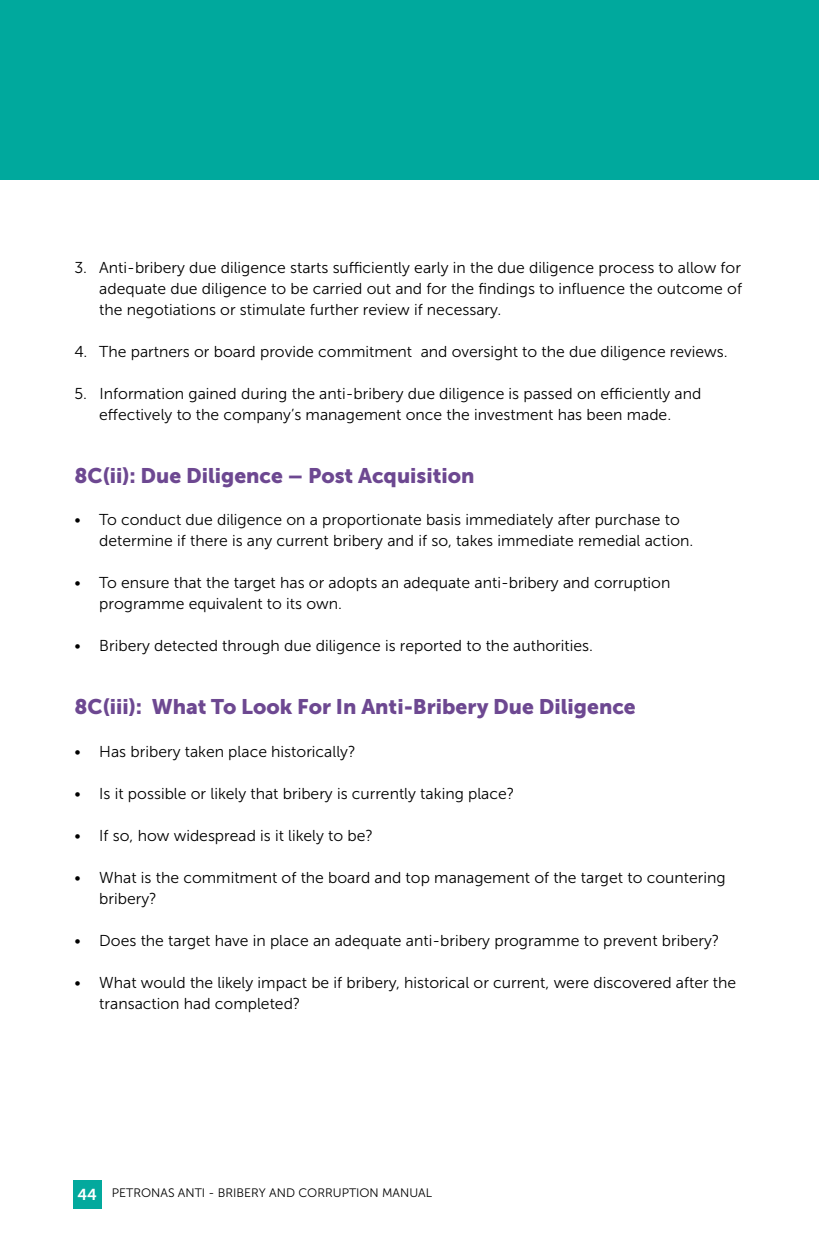
<style>
.page{position:relative;width:819px;height:1241px;background:#fff}
.page>*{position:absolute;margin:0;border:0;box-sizing:border-box;transform-origin:0 0}
.t1{font:21px "Museo Sans 900";color:#6d4891}
.t2{font:15.75px/21px "Museo Sans 300";color:#000}
.t3{font:12.25px "Museo Sans 300";color:#000}
.s1{font-family:"Museo Sans 700";font-size:15.75px;color:#fff}
</style>
<div class="page">
<div style="left:0;top:0;width:819px;height:180px;background:#00a99d"></div>
<div style="left:73px;top:1179px;width:28px;height:28px;background:#03a99d"></div>
<p class="t2" style="left:99px;top:257px;width:644px;text-align:justify;text-indent:-25px">3. Anti-bribery due diligence starts sufficiently early in the due diligence process to allow for adequate due diligence to be carried out and for the findings to influence the outcome of the negotiations or stimulate further review if necessary.</p>
<p class="t2" style="left:74px;top:341px;width:654px">4. The partners or board provide commitment and oversight to the due diligence reviews.</p>
<p class="t2" style="left:74px;top:383px;width:628px;text-align:center">5. Information gained during the anti-bribery due diligence is passed on efficiently and effectively to the company’s management once the investment has been made.</p>
<h1 class="t1" style="left:74px;top:464px;width:401px">8C(ii): Due Diligence – Post Acquisition</h1>
<p class="t2" style="left:99px;top:509px;width:595px;text-indent:-25px">• To conduct due diligence on a proportionate basis immediately after purchase to determine if there is any current bribery and if so, takes immediate remedial action.</p>
<p class="t2" style="left:99px;top:572px;width:572px;text-indent:-25px">• To ensure that the target has or adopts an adequate anti-bribery and corruption programme equivalent to its own.</p>
<p class="t2" style="left:74px;top:635px;width:520px">• Bribery detected through due diligence is reported to the authorities.</p>
<h1 class="t1" style="left:74px;top:695px;width:563px">8C(iii): What To Look For In Anti-Bribery Due Diligence</h1>
<p class="t2" style="left:74px;top:740px;width:283px">• Has bribery taken place historically?</p>
<p class="t2" style="left:74px;top:782px;width:441px">• Is it possible or likely that bribery is currently taking place?</p>
<p class="t2" style="left:74px;top:824px;width:300px">• If so, how widespread is it likely to be?</p>
<p class="t2" style="left:99px;top:866px;width:627px;text-indent:-25px">• What is the commitment of the board and top management of the target to countering bribery?</p>
<p class="t2" style="left:74px;top:929px;width:646px">• Does the target have in place an adequate anti-bribery programme to prevent bribery?</p>
<p class="t2" style="left:99px;top:971px;width:638px;text-indent:-25px">• What would the likely impact be if bribery, historical or current, were discovered after the transaction had completed?</p>
<p class="t3" style="left:77px;top:1185px;width:356px"><span class="s1">44</span> PETRONAS ANTI - BRIBERY AND CORRUPTION MANUAL</p>
</div>
